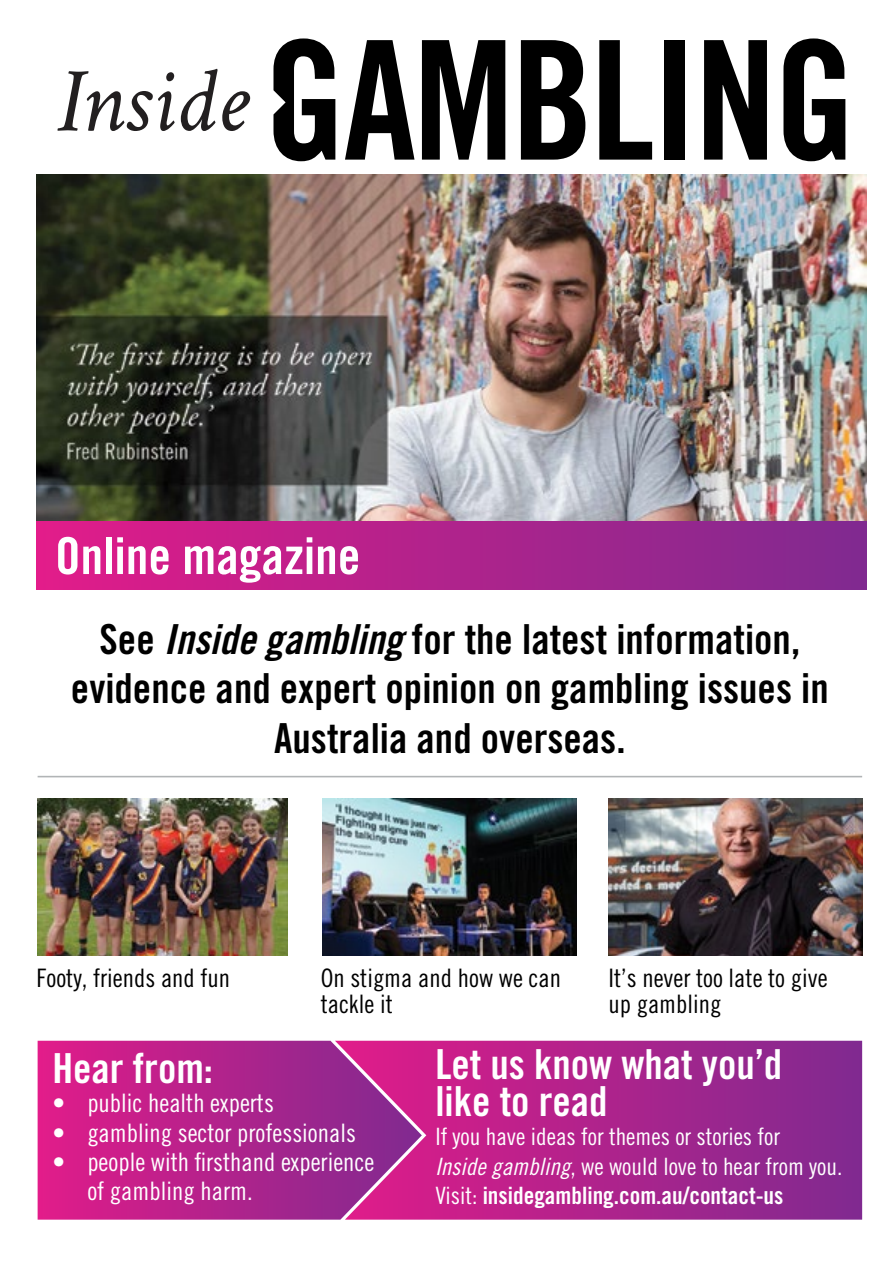
<style>
.page{position:relative;width:893px;height:1263px;background:#fff}
.page>*{position:absolute;margin:0;border:0;box-sizing:border-box;transform-origin:0 0}
.t1{font:50.85px "Trade Gothic LT Pro Bd Cn 20";color:#fff}
.t2{font:41.4px/49.7px "Trade Gothic LT Pro Bd Cn 20";color:#000;text-align:center}
.t3{font:41.4px/36.9px "Trade Gothic LT Pro Bd Cn 20";color:#fff}
.t4{font:25.5px/29.2px "Trade Gothic LT Pro Cn 18";color:#fff}
.t5{font:25.5px/26.1px "Trade Gothic LT Pro Cn 18";color:#000}
.t6{font:23.85px/29.2px "Trade Gothic LT Pro Cn 18";color:#fff}
.t7{font:23.85px "Trade Gothic LT Pro Bd Cn 20";color:#fff}
.s1{font-family:"Trade Gothic LT Pro Bd Cn 20 Obl"}
.s2{font-family:"Trade Gothic LT Pro Cn 18 Obl"}
.s3{font-family:"Trade Gothic LT Pro Cn 18"}
</style>
<div class="page">
<img style="left:36px;top:174px;width:831px;height:348px">
<svg style="left:38px;top:1041px;width:297px;height:178px;background:#ba218b"></svg>
<svg style="left:335px;top:1041px;width:527px;height:178px;background:#a9258d"></svg>
<svg style="left:58px;top:71px;width:117px;height:60px"></svg>
<svg style="left:181px;top:69px;width:69px;height:62px"></svg>
<svg style="left:273px;top:38px;width:62px;height:123px"></svg>
<svg style="left:345px;top:40px;width:69px;height:120px"></svg>
<svg style="left:422px;top:40px;width:83px;height:120px"></svg>
<svg style="left:521px;top:40px;width:64px;height:120px"></svg>
<svg style="left:599px;top:40px;width:53px;height:120px"></svg>
<div style="left:664px;top:40px;width:21px;height:120px;background:#000"></div>
<svg style="left:704px;top:40px;width:63px;height:120px"></svg>
<svg style="left:783px;top:38px;width:62px;height:123px"></svg>
<div style="left:36px;top:522px;width:831px;height:68px;background:linear-gradient(to right,#e11c89,#7f2a8f)"></div>
<hr style="left:38px;top:776px;width:824px;height:1px;background:#b1b4b6">
<img style="left:608px;top:799px;width:254px;height:156px">
<img style="left:38px;top:799px;width:249px;height:156px">
<img style="left:322px;top:799px;width:254px;height:156px">
<p class="t1" style="left:55px;top:525px;width:307px">Online magazine</p>
<p class="t2" style="left:71px;top:614px;width:759px">See <span class="s1">Inside gambling</span> for the latest information, evidence and expert opinion on gambling issues in<br>Australia and overseas.</p>
<p class="t5" style="left:37px;top:964px;width:195px">Footy, friends and fun</p>
<p class="t5" style="left:321px;top:964px;width:242px">On stigma and how we can tackle it</p>
<p class="t5" style="left:608px;top:964px;width:221px">It’s never too late to give up gambling</p>
<p class="t3" style="left:52px;top:1050px;width:162px">Hear from:</p>
<p class="t4" style="left:52px;top:1088px;width:223px">• public health experts</p>
<p class="t4" style="left:52px;top:1118px;width:305px">• gambling sector professionals</p>
<p class="t4" style="left:87px;top:1147px;width:288px;text-indent:-35px">• people with firsthand experience of gambling harm.</p>
<p class="t3" style="left:435px;top:1046px;width:348px">Let us know what you’d like to read</p>
<p class="t6" style="left:435px;top:1122px;width:408px">If you have ideas for themes or stories for<br><span class="s2">Inside gambling</span>, we would love to hear from you.</p>
<p class="t7" style="left:435px;top:1181px;width:350px"><span class="s3">Visit:</span> insidegambling.com.au/contact-us</p>
</div>
